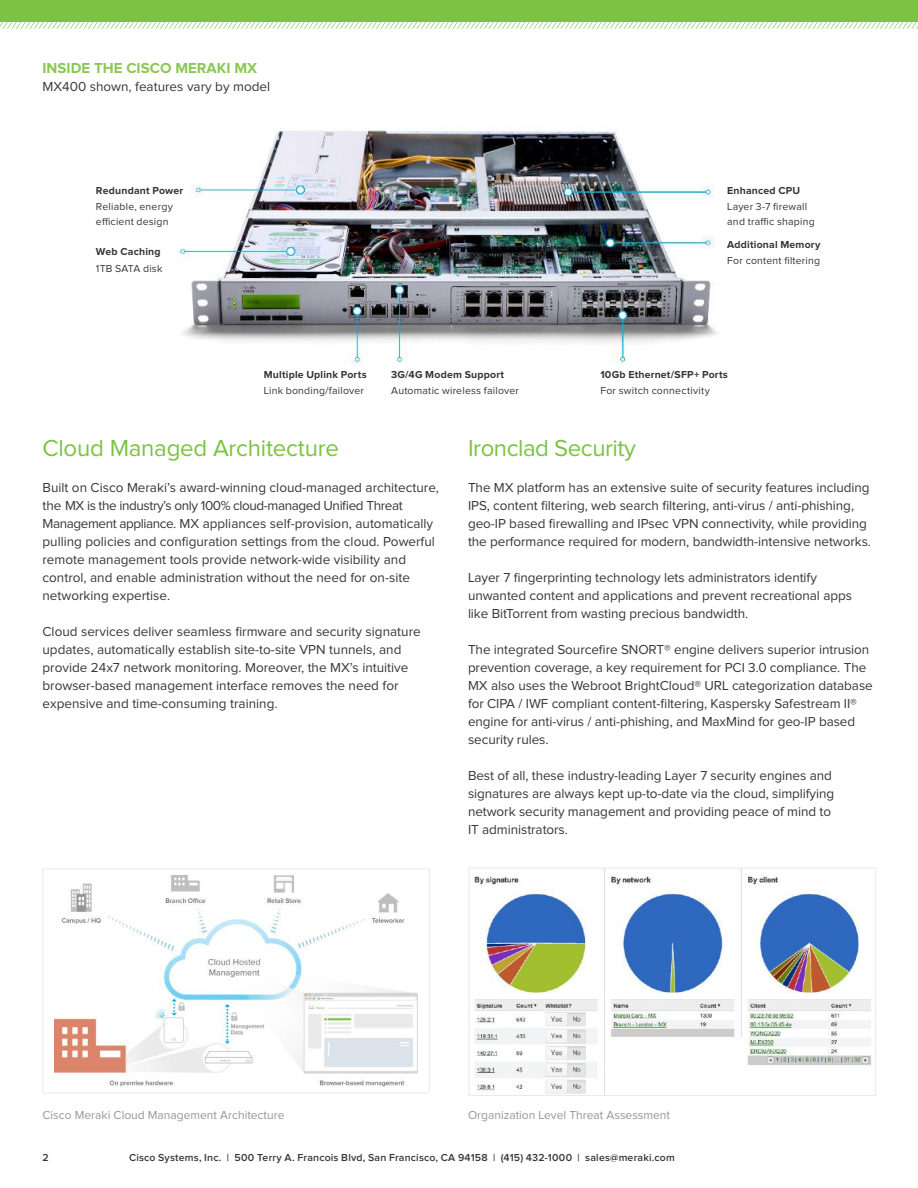
<style>
.page{position:relative;width:918px;height:1188px;background:#fff}
.page>*{position:absolute;margin:0;border:0;box-sizing:border-box;transform-origin:0 0}
.t1{font:24px "Proxima Nova";letter-spacing:-.01em;color:#7bc341}
.t2{font:700 15px "Proxima Nova";color:#8bc754}
.t3{font:13.5px/18px "Proxima Nova";letter-spacing:-.005em;color:#393535}
.t4{font:12px "Proxima Nova";color:#969698}
.t5{font:10.5px/15.5px "Proxima Nova";letter-spacing:.02em;color:#393535}
.t6{font:700 10.5px "Proxima Nova";letter-spacing:.02em;color:#393535}
.t7{font:600 10.5px "Proxima Nova";letter-spacing:.02em;color:#393535}
</style>
<div class="page">
<div style="left:0;top:0;width:918px;height:22px;background:#7bc341"></div>
<svg style="left:0;top:22px;width:918px;height:7px"></svg>
<img style="left:474px;top:870px;width:397px;height:224px">
<div style="left:469px;top:868px;width:407px;height:228px;border:1px solid #ebeaea"></div>
<img style="left:178px;top:128px;width:540px;height:236px">
<img style="left:54px;top:875px;width:364px;height:211px">
<div style="left:42px;top:868px;width:388px;height:225px;border:1px solid #ebeaea"></div>
<p class="t2" style="left:43px;top:59px;width:216px">INSIDE THE CISCO MERAKI MX</p>
<p class="t3" style="left:43px;top:77px;width:229px">MX400 shown, features vary by model</p>
<p class="t6" style="left:96px;top:184px;width:89px">Redundant Power</p>
<p class="t5" style="left:96px;top:199px;width:78px">Reliable, energy efficient design</p>
<p class="t6" style="left:96px;top:246px;width:66px">Web Caching</p>
<p class="t5" style="left:96px;top:261px;width:68px">1TB SATA disk</p>
<p class="t6" style="left:264px;top:368px;width:104px">Multiple Uplink Ports</p>
<p class="t5" style="left:264px;top:383px;width:102px">Link bonding/failover</p>
<p class="t6" style="left:391px;top:368px;width:114px">3G/4G Modem Support</p>
<p class="t5" style="left:391px;top:383px;width:129px">Automatic wireless failover</p>
<p class="t6" style="left:727px;top:184px;width:74px">Enhanced CPU</p>
<p class="t5" style="left:727px;top:199px;width:89px">Layer 3-7 firewall and traffic shaping</p>
<p class="t6" style="left:727px;top:239px;width:95px">Additional Memory</p>
<p class="t5" style="left:727px;top:253px;width:95px">For content filtering</p>
<p class="t6" style="left:600px;top:368px;width:129px">10Gb Ethernet/SFP+ Ports</p>
<p class="t5" style="left:600px;top:383px;width:111px">For switch connectivity</p>
<h1 class="t1" style="left:43px;top:434px;width:298px">Cloud Managed Architecture</h1>
<p class="t3" style="left:43px;top:478px;width:398px">Built on Cisco Meraki’s award-winning cloud-managed architecture, the MX is the industry’s only 100% cloud-managed Unified Threat Management appliance. MX appliances self-provision, automatically pulling policies and configuration settings from the cloud. Powerful remote management tools provide network-wide visibility and control, and enable administration without the need for on-site networking expertise.</p>
<p class="t3" style="left:43px;top:622px;width:380px">Cloud services deliver seamless firmware and security signature updates, automatically establish site-to-site VPN tunnels, and provide 24x7 network monitoring. Moreover, the MX’s intuitive browser-based management interface removes the need for expensive and time-consuming training.</p>
<h1 class="t1" style="left:468px;top:434px;width:169px">Ironclad Security</h1>
<p class="t3" style="left:468px;top:478px;width:405px">The MX platform has an extensive suite of security features including IPS, content filtering, web search filtering, anti-virus / anti-phishing, geo-IP based firewalling and IPsec VPN connectivity, while providing the performance required for modern, bandwidth-intensive networks.</p>
<p class="t3" style="left:468px;top:568px;width:386px">Layer 7 fingerprinting technology lets administrators identify unwanted content and applications and prevent recreational apps like BitTorrent from wasting precious bandwidth.</p>
<p class="t3" style="left:468px;top:640px;width:406px">The integrated Sourcefire SNORT® engine delivers superior intrusion prevention coverage, a key requirement for PCI 3.0 compliance. The MX also uses the Webroot BrightCloud® URL categorization database for CIPA / IWF compliant content-filtering, Kaspersky Safestream II® engine for anti-virus / anti-phishing, and MaxMind for geo-IP based security rules.</p>
<p class="t3" style="left:468px;top:766px;width:368px">Best of all, these industry-leading Layer 7 security engines and signatures are always kept up-to-date via the cloud, simplifying network security management and providing peace of mind to IT administrators.</p>
<p class="t4" style="left:43px;top:1108px;width:243px">Cisco Meraki Cloud Management Architecture</p>
<p class="t4" style="left:468px;top:1108px;width:204px">Organization Level Threat Assessment</p>
<p class="t7" style="left:43px;top:1152px;width:8px">2</p>
<p class="t7" style="left:129px;top:1151px;width:547px">Cisco Systems, Inc. | 500 Terry A. Francois Blvd, San Francisco, CA 94158 | (415) 432-1000 | sales@meraki.com</p>
</div>
